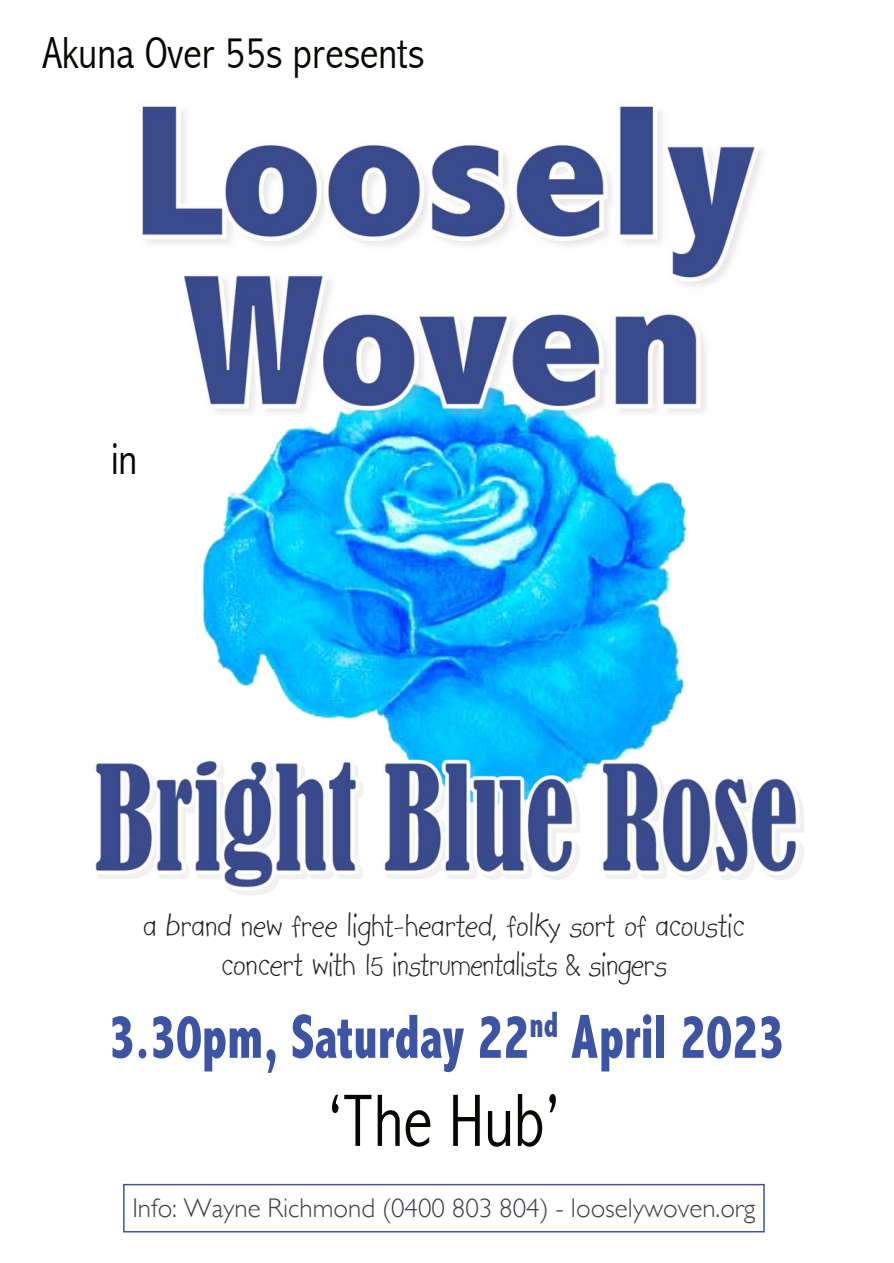
<style>
.page{position:relative;width:894px;height:1263px;background:#fff}
.page>*{position:absolute;margin:0;border:0;box-sizing:border-box;transform-origin:0 0}
.t1{font:300 condensed 75px "Abadi";color:#080704;scale:.95 1}
.t2{font:800 condensed 63px "Abadi";color:#3d54a4;scale:.81 1}
.t3{font:300 condensed 45px "Abadi";color:#080704}
.t4{font:36px/39px "Kidprint";color:#231f20;text-align:center;scale:.93 1}
.t5{font:300 27px "Gill Sans";color:#41414a}
</style>
<div class="page">
<div style="left:123px;top:1184px;width:642px;height:48px;background:#fff;border:2px solid #3f53a3"></div>
<img style="left:202px;top:423px;width:485px;height:334px">
<img style="left:93px;top:757px;width:706px;height:133px">
<img style="left:215px;top:151px;width:548px;height:272px">
<img style="left:138px;top:102px;width:623px;height:308px">
<p class="t3" style="left:43px;top:37px;width:384px">Akuna Over 55s presents</p>
<p class="t3" style="left:111px;top:443px;width:28px">in</p>
<p class="t4" style="left:143px;top:905px;width:648px">a brand new free light-hearted, folky sort of acoustic concert with 15 instrumentalists &amp; singers</p>
<h2 class="t2" style="left:109px;top:1014px;width:835px">3.30pm, Saturday 22<sup>nd</sup> April 2023</h2>
<h1 class="t1" style="left:329px;top:1094px;width:244px">‘The Hub’</h1>
<p class="t5" style="left:132px;top:1199px;width:625px">Info: Wayne Richmond (0400 803 804) - looselywoven.org</p>
</div>
